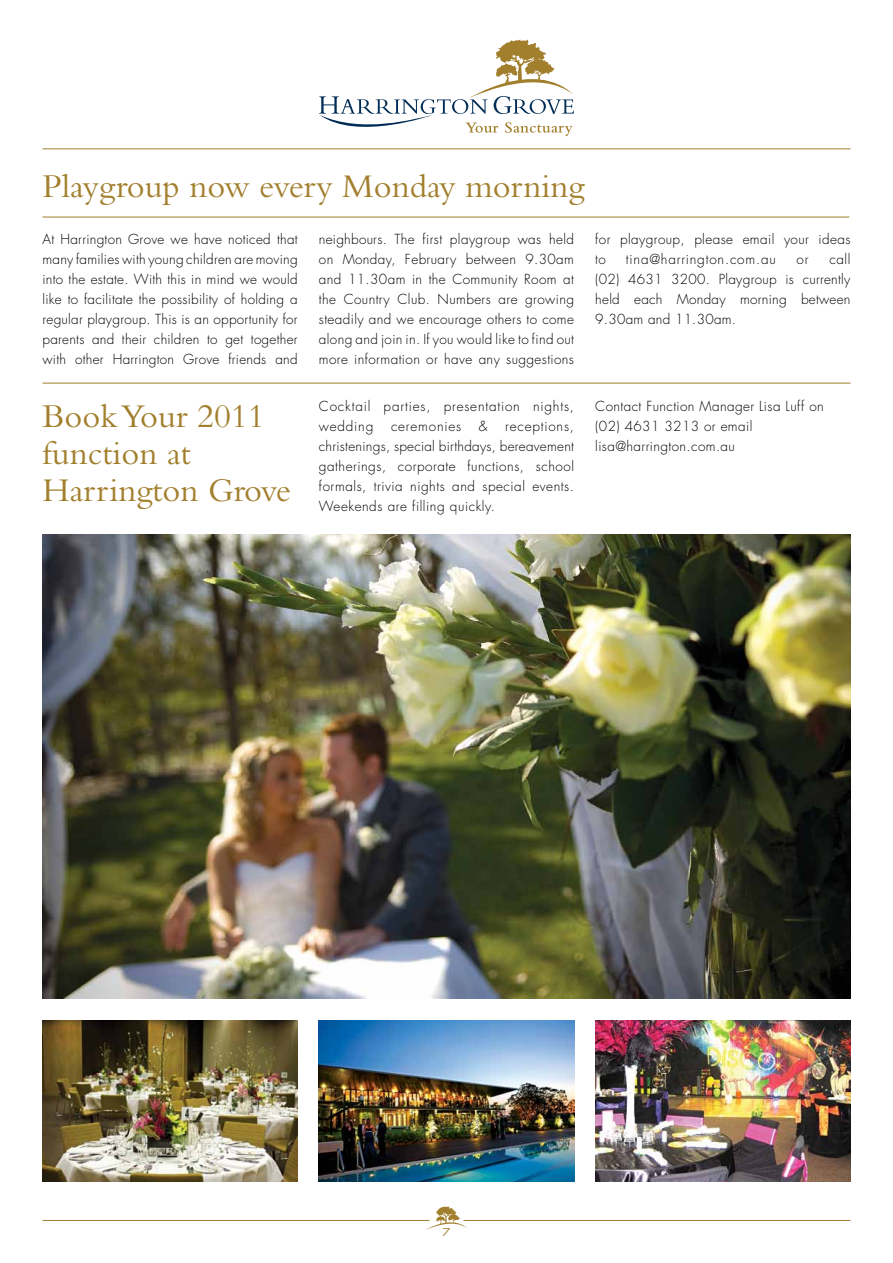
<style>
.page{position:relative;width:893px;height:1263px;background:#fff}
.page>*{position:absolute;margin:0;border:0;box-sizing:border-box;transform-origin:0 0}
.t1{font:34.5px/36.6px "Bembo";color:#a27f2d}
.t2{font:300 13.5px/20px "Futura";letter-spacing:.03em;color:#000;text-align:justify}
.t3{font:300 13.5px/20px "Futura";letter-spacing:.06em;color:#000}
.t4{font:10.5px "Futura";color:#a27f2d;scale:1.25 1}
</style>
<div class="page">
<svg style="left:426px;top:1206px;width:41px;height:24px"></svg>
<hr style="left:43px;top:1220px;width:386px;height:1px;background:#a27f2d">
<hr style="left:463px;top:1220px;width:387px;height:1px;background:#a27f2d">
<hr style="left:43px;top:148px;width:807px;height:1px;background:#a27f2d">
<svg style="left:319px;top:39px;width:255px;height:98px"></svg>
<img style="left:43px;top:534px;width:807px;height:465px">
<hr style="left:43px;top:217px;width:806px;height:1px;background:#a27f2d">
<hr style="left:43px;top:383px;width:807px;height:1px;background:#a27f2d">
<img style="left:43px;top:1020px;width:255px;height:162px">
<img style="left:319px;top:1020px;width:255px;height:162px">
<img style="left:595px;top:1020px;width:255px;height:162px">
<h1 class="t1" style="left:43px;top:167px;width:544px">Playgroup now every Monday morning</h1>
<p class="t2" style="left:43px;top:230px;width:257px">At Harrington Grove we have noticed that many families with young children are moving into the estate. With this in mind we would like to facilitate the possibility of holding a regular playgroup. This is an opportunity for parents and their children to get together with other Harrington Grove friends and</p>
<p class="t2" style="left:319px;top:230px;width:257px">neighbours. The first playgroup was held on Monday, February between 9.30am and 11.30am in the Community Room at the Country Club. Numbers are growing steadily and we encourage others to come along and join in. If you would like to find out more information or have any suggestions</p>
<p class="t2" style="left:595px;top:230px;width:257px">for playgroup, please email your ideas to</p>
<p class="t2" style="left:595px;top:249px;width:257px;text-indent:234px">call (02) 4631 3200. Playgroup is currently held each Monday morning between 9.30am and 11.30am.</p>
<p class="t3" style="left:626px;top:249px;width:151px">tina@harrington.com.au</p>
<p class="t2" style="left:797px;top:249px;width:13px">or</p>
<h1 class="t1" style="left:43px;top:398px;width:250px">Book Your 2011 function at<br>Harrington Grove</h1>
<p class="t3" style="left:319px;top:396px;width:257px">Cocktail parties, presentation nights, wedding</p>
<p class="t3" style="left:391px;top:416px;width:72px">ceremonies</p>
<p class="t2" style="left:479px;top:416px;width:10px">&amp;</p>
<p class="t2" style="left:319px;top:416px;width:257px;text-indent:186px">receptions, christenings, special birthdays, bereavement gatherings, corporate functions, school formals, trivia nights and special events.<br>Weekends are filling quickly.</p>
<p class="t2" style="left:595px;top:396px;width:230px;text-align:left">Contact Function Manager Lisa Luff on (02) 4631 3213 or email lisa@harrington.com.au</p>
<p class="t4" style="left:442px;top:1225px;width:8px">7</p>
</div>
